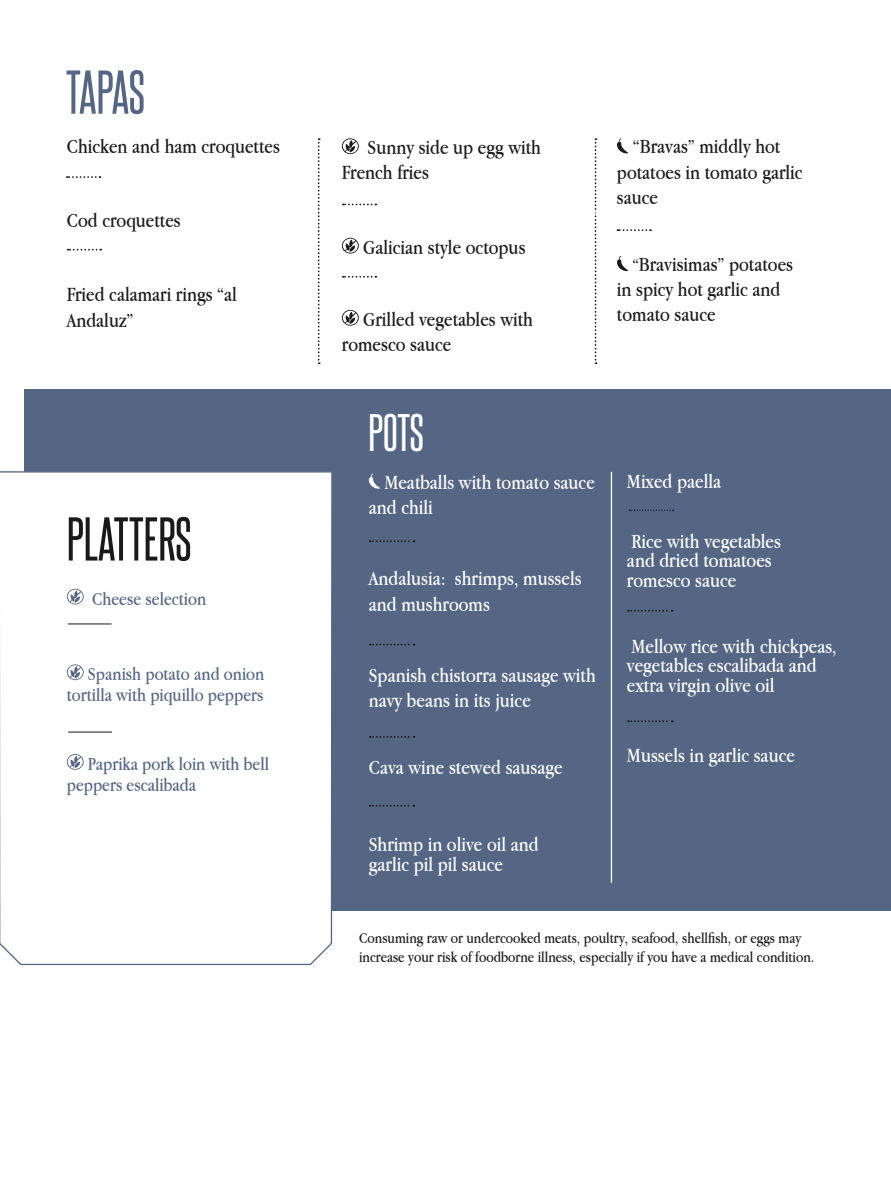
<style>
.page{position:relative;width:891px;height:1190px;background:#fff}
.page>*{position:absolute;margin:0;border:0;box-sizing:border-box;transform-origin:0 0}
.t1{font:52.5px "Steelfish Rg";color:#1a1a1a}
.t2{font:52.5px "Steelfish Rg";letter-spacing:-.02em;color:#556685}
.t3{font:45.5px "Steelfish Rg";color:#fff}
.t4{font:21px/19.2px "Apple Garamond";color:#fff}
.t5{font:21px/25.2px "Apple Garamond";color:#1a1a1a}
.t6{font:19.25px/21px "Apple Garamond";color:#556685;text-align:right}
.t7{font:15.75px/19.2px "Apple Garamond";color:#1a1a1a}
.s1{font-size:19.25px}
</style>
<div class="page">
<div style="left:25px;top:389px;width:865px;height:521px;background:#556685"></div>
<svg style="left:369px;top:473px;width:11px;height:16px"></svg>
<svg style="left:342px;top:138px;width:17px;height:16px"></svg>
<svg style="left:342px;top:238px;width:17px;height:16px"></svg>
<svg style="left:342px;top:310px;width:17px;height:16px"></svg>
<svg style="left:617px;top:138px;width:11px;height:16px"></svg>
<svg style="left:617px;top:256px;width:11px;height:15px"></svg>
<svg style="left:318px;top:138px;width:1px;height:226px"></svg>
<svg style="left:594px;top:138px;width:4px;height:226px"></svg>
<hr style="left:610px;top:472px;width:2px;height:411px;background:#fff">
<svg style="left:629px;top:510px;width:44px;height:1px"></svg>
<svg style="left:370px;top:540px;width:44px;height:2px"></svg>
<svg style="left:370px;top:644px;width:44px;height:1px"></svg>
<svg style="left:627px;top:720px;width:45px;height:2px"></svg>
<svg style="left:627px;top:610px;width:45px;height:1px"></svg>
<svg style="left:67px;top:176px;width:35px;height:2px"></svg>
<svg style="left:68px;top:249px;width:33px;height:1px"></svg>
<svg style="left:343px;top:204px;width:33px;height:1px"></svg>
<svg style="left:343px;top:276px;width:33px;height:2px"></svg>
<svg style="left:617px;top:229px;width:34px;height:2px"></svg>
<svg style="left:369px;top:805px;width:45px;height:1px"></svg>
<svg style="left:370px;top:736px;width:44px;height:2px"></svg>
<div style="left:0;top:470px;width:333px;height:496px;background:#fff"></div>
<hr style="left:0;top:471px;width:332px;height:1px;background:#556685">
<svg style="left:67px;top:589px;width:17px;height:15px"></svg>
<svg style="left:67px;top:664px;width:17px;height:16px"></svg>
<svg style="left:67px;top:754px;width:17px;height:16px"></svg>
<hr style="left:68px;top:623px;width:43px;height:1px;background:#1a1a1a">
<hr style="left:68px;top:732px;width:44px;height:1px;background:#1a1a1a">
<h1 class="t2" style="left:66px;top:60px;width:80px">TAPAS</h1>
<p class="t5" style="left:67px;top:133px;width:215px">Chicken and ham croquettes</p>
<p class="t5" style="left:67px;top:207px;width:115px">Cod croquettes</p>
<p class="t5" style="left:67px;top:282px;width:172px">Fried calamari rings “al<br>Andaluz”</p>
<h1 class="t1" style="left:67px;top:507px;width:126px">PLATTERS</h1>
<p class="t6" style="left:92px;top:587px;width:116px">Cheese selection</p>
<p class="t6" style="left:67px;top:663px;width:199px">Spanish potato and onion tortilla with piquillo peppers</p>
<p class="t6" style="left:67px;top:753px;width:204px;text-align:left;text-indent:21px">Paprika pork loin with bell peppers escalibada</p>
<p class="t5" style="left:342px;top:134px;width:201px;text-indent:26px">Sunny side up egg with<br>French fries</p>
<p class="t5" style="left:363px;top:234px;width:164px">Galician style octopus</p>
<p class="t5" style="left:342px;top:306px;width:193px;text-indent:21px">Grilled vegetables with romesco sauce</p>
<p class="t5" style="left:617px;top:134px;width:187px;text-indent:16px">“Bravas” middly hot potatoes in tomato garlic sauce</p>
<p class="t5" style="left:617px;top:251px;width:178px;text-indent:16px"><span class="s1">“</span>Bravisimas” potatoes in spicy hot garlic and tomato sauce</p>
<h2 class="t3" style="left:368px;top:405px;width:57px">POTS</h2>
<p class="t4" style="left:369px;top:469px;width:227px;line-height:25.2px;text-indent:16px">Meatballs with tomato sauce and chili</p>
<p class="t4" style="left:369px;top:565px;width:214px;line-height:25.2px">Andalusia: shrimps, mussels and mushrooms</p>
<p class="t4" style="left:369px;top:662px;width:228px;line-height:25.2px">Spanish chistorra sausage with navy beans in its juice</p>
<p class="t4" style="left:369px;top:757px;width:195px">Cava wine stewed sausage</p>
<p class="t4" style="left:369px;top:834px;width:171px">Shrimp in olive oil and garlic pil pil sauce</p>
<p class="t4" style="left:627px;top:471px;width:96px">Mixed paella</p>
<p class="t4" style="left:627px;top:531px;width:155px">Rice with vegetables and dried tomatoes romesco sauce</p>
<p class="t4" style="left:627px;top:636px;width:211px">Mellow rice with chickpeas, vegetables escalibada and extra virgin olive oil</p>
<p class="t4" style="left:627px;top:745px;width:169px">Mussels in garlic sauce</p>
<p class="t7" style="left:359px;top:927px;width:456px">Consuming raw or undercooked meats, poultry, seafood, shellfish, or eggs may increase your risk of foodborne illness, especially if you have a medical condition.</p>
</div>
